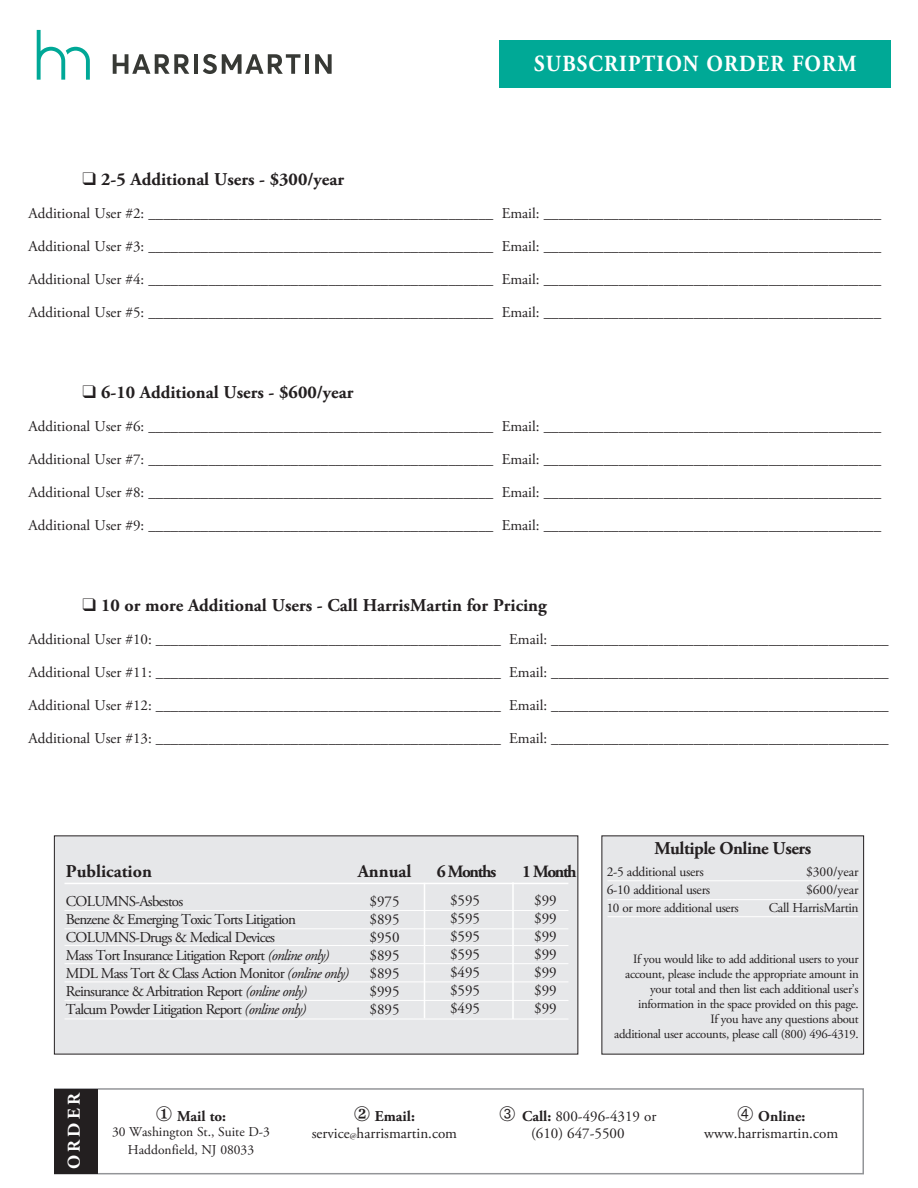
<style>
.page{position:relative;width:918px;height:1188px;background:#fff}
.page>*{position:absolute;margin:0;border:0;box-sizing:border-box;transform-origin:0 0}
.t1{font:700 23.1px "Adobe Garamond Pro";letter-spacing:.05em;color:#fff;scale:.91 1}
.t2{font:700 18px "Adobe Garamond Pro";color:#231f20}
.t3{font:700 18px "Adobe Garamond Pro";letter-spacing:-.025em;color:#231f20}
.t4{font:700 18px "Adobe Garamond Pro";color:#fff}
.t5{font:700 17.25px "Adobe Garamond Pro";letter-spacing:-.08em;color:#231f20}
.t6{font:15px/18px "Adobe Garamond Pro";color:#231f20;text-align:justify}
.t7{font:15px/18px "Adobe Garamond Pro";letter-spacing:-.05em;color:#231f20}
.t8{font:700 15px "Adobe Garamond Pro";color:#231f20}
.t9{font:13.5px "Adobe Garamond Pro";letter-spacing:-.025em;color:#231f20}
.t10{font:13.5px/17.2px "Adobe Garamond Pro";color:#231f20;text-align:center}
.t11{font:13.2px "Adobe Garamond Pro";letter-spacing:-.025em;color:#231f20}
.t12{font:12.75px/15px "Adobe Garamond Pro";letter-spacing:-.025em;color:#231f20;text-align:right}
.s1{font-style:italic}
.s2{font-weight:700}
.s3{font-size:9px}
</style>
<div class="page">
<div style="left:500px;top:40px;width:391px;height:48px;background:#00a996"></div>
<div style="left:602px;top:836px;width:261px;height:218px;background:#e6e7e9"></div>
<hr style="left:608px;top:880px;width:250px;height:1px;background:#fff">
<hr style="left:608px;top:899px;width:250px;height:1px;background:#fff">
<hr style="left:608px;top:916px;width:250px;height:1px;background:#fff">
<div style="left:54px;top:1088px;width:810px;height:86px;border:2px solid #939598"></div>
<div style="left:54px;top:1089px;width:44px;height:85px;background:#231f20"></div>
<div style="left:55px;top:836px;width:523px;height:218px;background:#e6e7e9"></div>
<hr style="left:65px;top:910px;width:503px;height:1px;background:#fff">
<hr style="left:64px;top:883px;width:504px;height:1px;background:#fff">
<hr style="left:64px;top:928px;width:504px;height:1px;background:#fff">
<hr style="left:65px;top:945px;width:504px;height:1px;background:#fff">
<hr style="left:65px;top:963px;width:503px;height:1px;background:#fff">
<hr style="left:64px;top:982px;width:504px;height:1px;background:#fff">
<hr style="left:65px;top:1000px;width:504px;height:1px;background:#fff">
<hr style="left:424px;top:883px;width:1px;height:135px;background:#fff">
<hr style="left:65px;top:1019px;width:504px;height:1px;background:#fff">
<hr style="left:512px;top:882px;width:2px;height:137px;background:#fff">
<svg style="left:113px;top:54px;width:76px;height:20px"></svg>
<hr style="left:194px;top:54px;width:4px;height:20px;background:#373935">
<svg style="left:203px;top:54px;width:97px;height:20px"></svg>
<hr style="left:305px;top:54px;width:4px;height:20px;background:#373935">
<svg style="left:315px;top:54px;width:17px;height:20px"></svg>
<svg style="left:37px;top:30px;width:53px;height:50px"></svg>
<h1 class="t1" style="left:534px;top:54px;width:356px">SUBSCRIPTION ORDER FORM</h1>
<p class="t2" style="left:82px;top:173px;width:263px">❑ 2-5 Additional Users - $300/year</p>
<p class="t6" style="left:28px;top:206px;width:854px">Additional User #2: ______________________________________________ Email: _____________________________________________</p>
<p class="t6" style="left:28px;top:239px;width:854px">Additional User #3: ______________________________________________ Email: _____________________________________________</p>
<p class="t6" style="left:28px;top:272px;width:854px">Additional User #4: ______________________________________________ Email: _____________________________________________</p>
<p class="t6" style="left:28px;top:305px;width:854px">Additional User #5: ______________________________________________ Email: _____________________________________________</p>
<p class="t2" style="left:82px;top:386px;width:272px">❑ 6-10 Additional Users - $600/year</p>
<p class="t6" style="left:28px;top:419px;width:854px">Additional User #6: ______________________________________________ Email: _____________________________________________</p>
<p class="t6" style="left:28px;top:452px;width:854px">Additional User #7: ______________________________________________ Email: _____________________________________________</p>
<p class="t6" style="left:28px;top:485px;width:854px">Additional User #8: ______________________________________________ Email: _____________________________________________</p>
<p class="t6" style="left:28px;top:518px;width:854px">Additional User #9: ______________________________________________ Email: _____________________________________________</p>
<p class="t2" style="left:82px;top:599px;width:466px">❑ 10 or more Additional Users - Call HarrisMartin for Pricing</p>
<p class="t6" style="left:28px;top:632px;width:862px">Additional User #10: ______________________________________________ Email: _____________________________________________</p>
<p class="t6" style="left:28px;top:665px;width:862px">Additional User #11: ______________________________________________ Email: _____________________________________________</p>
<p class="t6" style="left:28px;top:698px;width:862px">Additional User #12: ______________________________________________ Email: _____________________________________________</p>
<p class="t6" style="left:28px;top:731px;width:862px">Additional User #13: ______________________________________________ Email: _____________________________________________</p>
<p class="t2" style="left:66px;top:864px;width:87px">Publication</p>
<p class="t7" style="left:66px;top:893px;width:285px">COLUMNS-Asbestos<br>Benzene &amp; Emerging Toxic Torts Litigation COLUMNS-Drugs &amp; Medical Devices<br>Mass Tort Insurance Litigation Report <span class="s1">(online only)<br></span>MDL Mass Tort &amp; Class Action Monitor <span class="s1">(online only)<br></span>Reinsurance &amp; Arbitration Report <span class="s1">(online only)<br></span>Talcum Powder Litigation Report <span class="s1">(online only)</span></p>
<p class="t2" style="left:358px;top:864px;width:55px">Annual</p>
<p class="t6" style="left:370px;top:893px;width:31px">$975 $895 $950 $895 $895 $995 $895</p>
<p class="t5" style="left:437px;top:864px;width:61px">6 Months</p>
<p class="t6" style="left:450px;top:893px;width:31px">$595 $595 $595 $595 $495 $595 $495</p>
<p class="t5" style="left:522px;top:864px;width:56px">1 Month</p>
<p class="t6" style="left:534px;top:893px;width:24px">$99 $99 $99 $99 $99 $99 $99</p>
<p class="t3" style="left:654px;top:841px;width:158px">Multiple Online Users</p>
<p class="t9" style="left:607px;top:867px;width:99px">2-5 additional users</p>
<p class="t9" style="left:806px;top:867px;width:54px">$300/year</p>
<p class="t9" style="left:607px;top:885px;width:105px">6-10 additional users</p>
<p class="t9" style="left:806px;top:885px;width:54px">$600/year</p>
<p class="t11" style="left:607px;top:903px;width:134px">10 or more additional users</p>
<p class="t9" style="left:769px;top:903px;width:91px">Call HarrisMartin</p>
<p class="t12" style="left:614px;top:953px;width:246px">If you would like to add additional users to your account, please include the appropriate amount in your total and then list each additional user’s information in the space provided on this page.<br>If you have any questions about<br>additional user accounts, please call (800) 496-4319.</p>
<p class="t4" style="left:67px;top:1169px;width:78px;rotate:-90deg">ORDER</p>
<p class="t8" style="left:156px;top:1111px;width:72px">◻ Mail to:</p>
<p class="t10" style="left:112px;top:1125px;width:160px">30 Washington St., Suite D-3<br>Haddonfield, NJ 08033</p>
<p class="t6" style="left:312px;top:1110px;width:147px;line-height:16.5px;text-align:center">≠ <span class="s2">Email: </span>service<span class="s3">@</span>harrismartin.com</p>
<p class="t6" style="left:531px;top:1110px;width:127px;line-height:16.5px;text-indent:-9px"><span class="s2">Call:</span> 800-496-4319 or (610) 647-5500</p>
<p class="t6" style="left:704px;top:1110px;width:135px;line-height:16.5px;text-align:center">√ <span class="s2">Online: </span>www.harrismartin.com</p>
</div>
